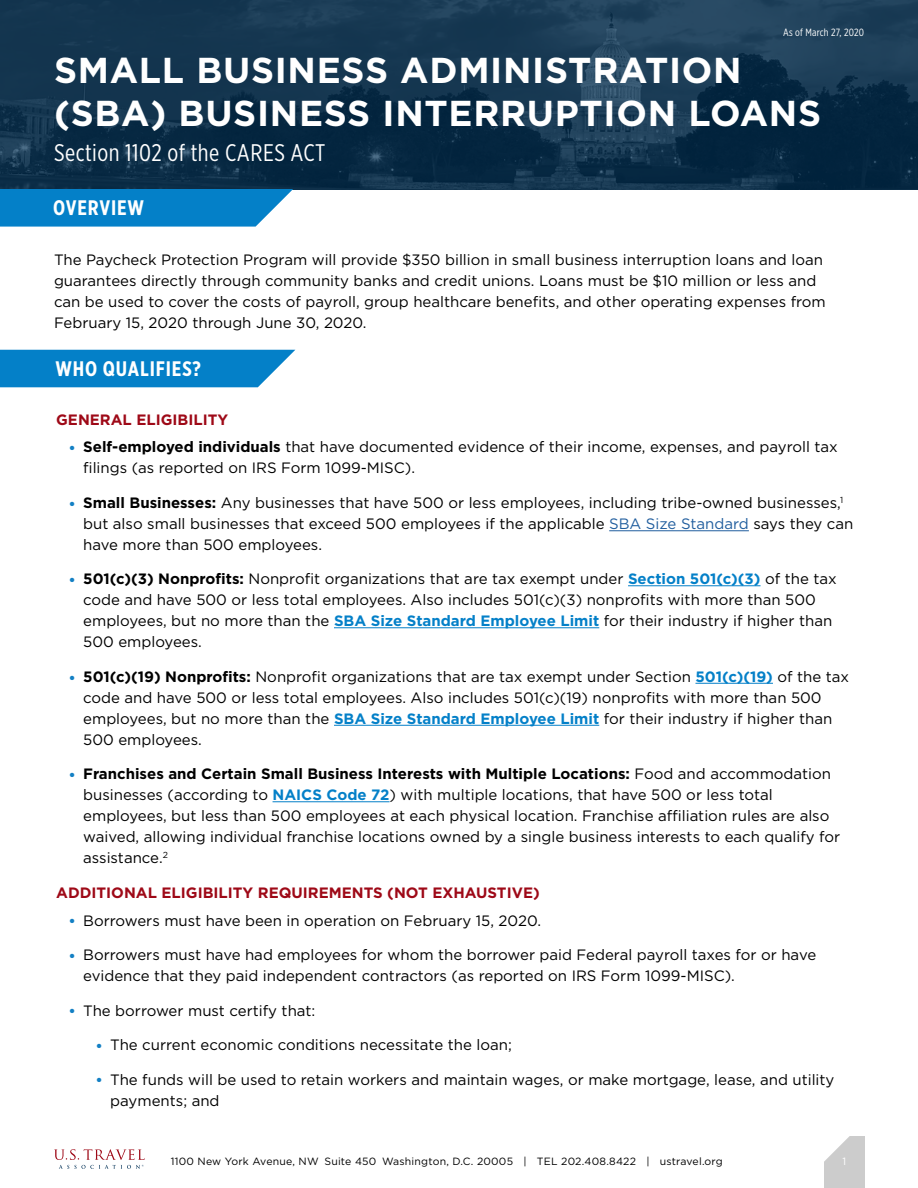
<style>
.page{position:relative;width:918px;height:1188px;background:#fff}
.page>*{position:absolute;margin:0;border:0;box-sizing:border-box;transform-origin:0 0}
.t1{font:700 36px/43.5px "Gotham";letter-spacing:.02em;color:#fff}
.t2{font:24px "Gotham X Narrow";letter-spacing:.02em;color:#fff}
.t3{font:700 21px "Gotham X Narrow";letter-spacing:.04em;color:#fff}
.t4{font:15px/21px "Gotham";color:#000}
.t5{font:700 15px "Gotham";color:#9e0917}
.t6{font:10.5px "Gotham";letter-spacing:.02em;color:#000}
.t7{font:10.5px "Gotham X Narrow";letter-spacing:.02em;color:#fff}
.t8{font:10.5px "Gotham";color:#fff}
.s1{color:#1380c4}
.s2{font-weight:700}
.s3{color:#215e9e}
.s4{font-weight:700;color:#0480c8}
</style>
<div class="page">
<div style="left:824px;top:1137px;width:40px;height:51px;background:#ccc"></div>
<svg style="left:54px;top:1149px;width:91px;height:20px"></svg>
<svg style="left:824px;top:1136px;width:28px;height:26px"></svg>
<svg style="left:0;top:0;width:918px;height:190px;background:#11334d"></svg>
<svg style="left:0;top:189px;width:293px;height:38px;background:#1689cc"></svg>
<div style="left:0;top:350px;width:295px;height:37px;background:#0480c8"></div>
<hr style="left:609px;top:531px;width:140px;height:1px;background:#215e9e">
<hr style="left:628px;top:585px;width:133px;height:1px;background:#0480c8">
<hr style="left:334px;top:627px;width:265px;height:1px;background:#0480c8">
<hr style="left:695px;top:683px;width:78px;height:1px;background:#0480c8">
<hr style="left:334px;top:725px;width:265px;height:1px;background:#0480c8">
<hr style="left:273px;top:801px;width:117px;height:1px;background:#0480c8">
<p class="t7" style="left:783px;top:27px;width:82px">As of March 27, 2020</p>
<h1 class="t1" style="left:54px;top:48px;width:769px">SMALL BUSINESS ADMINISTRATION (SBA) BUSINESS INTERRUPTION LOANS</h1>
<h2 class="t2" style="left:54px;top:138px;width:273px">Section 1102 of the CARES ACT</h2>
<h3 class="t3" style="left:53px;top:195px;width:92px">OVERVIEW</h3>
<p class="t4" style="left:54px;top:249px;width:773px">The Paycheck Protection Program will provide $350 billion in small business interruption loans and loan guarantees directly through community banks and credit unions. Loans must be $10 million or less and can be used to cover the costs of payroll, group healthcare benefits, and other operating expenses from February 15, 2020 through June 30, 2020.</p>
<h3 class="t3" style="left:55px;top:355px;width:147px">WHO QUALIFIES?</h3>
<p class="t5" style="left:56px;top:409px;width:174px">GENERAL ELIGIBILITY</p>
<p class="t4" style="left:83px;top:436px;width:756px;text-indent:-13px"><span class="s1">●</span> <span class="s2">Self-employed individuals</span> that have documented evidence of their income, expenses, and payroll tax filings (as reported on IRS Form 1099-MISC).</p>
<p class="t4" style="left:83px;top:492px;width:772px;text-indent:-13px"><span class="s1">●</span> <span class="s2">Small Businesses:</span> Any businesses that have 500 or less employees, including tribe-owned businesses,<sup>1 </sup>but also small businesses that exceed 500 employees if the applicable <span class="s3">SBA Size Standard</span> says they can have more than 500 employees.</p>
<p class="t4" style="left:83px;top:568px;width:755px;text-indent:-14px"><span class="s1">●</span> <span class="s2">501(c)(3) Nonprofits:</span> Nonprofit organizations that are tax exempt under <span class="s4">Section 501(c)(3)</span> of the tax code and have 500 or less total employees. Also includes 501(c)(3) nonprofits with more than 500 employees, but no more than the <span class="s4">SBA Size Standard Employee Limit</span> for their industry if higher than 500 employees.</p>
<p class="t4" style="left:83px;top:666px;width:768px;text-indent:-14px"><span class="s1">●</span> <span class="s2">501(c)(19) Nonprofits:</span> Nonprofit organizations that are tax exempt under Section <span class="s4">501(c)(19)</span> of the tax code and have 500 or less total employees. Also includes 501(c)(19) nonprofits with more than 500 employees, but no more than the <span class="s4">SBA Size Standard Employee Limit</span> for their industry if higher than 500 employees.</p>
<p class="t4" style="left:83px;top:763px;width:759px;text-indent:-14px"><span class="s1">●</span> <span class="s2">Franchises and Certain Small Business Interests with Multiple Locations:</span> Food and accommodation businesses (according to <span class="s4">NAICS Code 72</span>) with multiple locations, that have 500 or less total employees, but less than 500 employees at each physical location. Franchise affiliation rules are also waived, allowing individual franchise locations owned by a single business interests to each qualify for assistance.<sup>2</sup></p>
<p class="t5" style="left:56px;top:883px;width:485px">ADDITIONAL ELIGIBILITY REQUIREMENTS (NOT EXHAUSTIVE)</p>
<p class="t4" style="left:70px;top:909px;width:473px"><span class="s1">●</span> Borrowers must have been in operation on February 15, 2020.</p>
<p class="t4" style="left:83px;top:944px;width:735px;text-indent:-14px"><span class="s1">●</span> Borrowers must have had employees for whom the borrower paid Federal payroll taxes for or have evidence that they paid independent contractors (as reported on IRS Form 1099-MISC).</p>
<p class="t4" style="left:70px;top:999px;width:247px"><span class="s1">●</span> The borrower must certify that:</p>
<p class="t4" style="left:97px;top:1034px;width:417px"><span class="s1">●</span> The current economic conditions necessitate the loan;</p>
<p class="t4" style="left:110px;top:1068px;width:726px;text-indent:-14px"><span class="s1">●</span> The funds will be used to retain workers and maintain wages, or make mortgage, lease, and utility payments; and</p>
<p class="t6" style="left:171px;top:1154px;width:553px">1100 New York Avenue, NW Suite 450 Washington, D.C. 20005 | TEL 202.408.8422 | ustravel.org</p>
<p class="t8" style="left:842px;top:1154px;width:5px">1</p>
</div>
